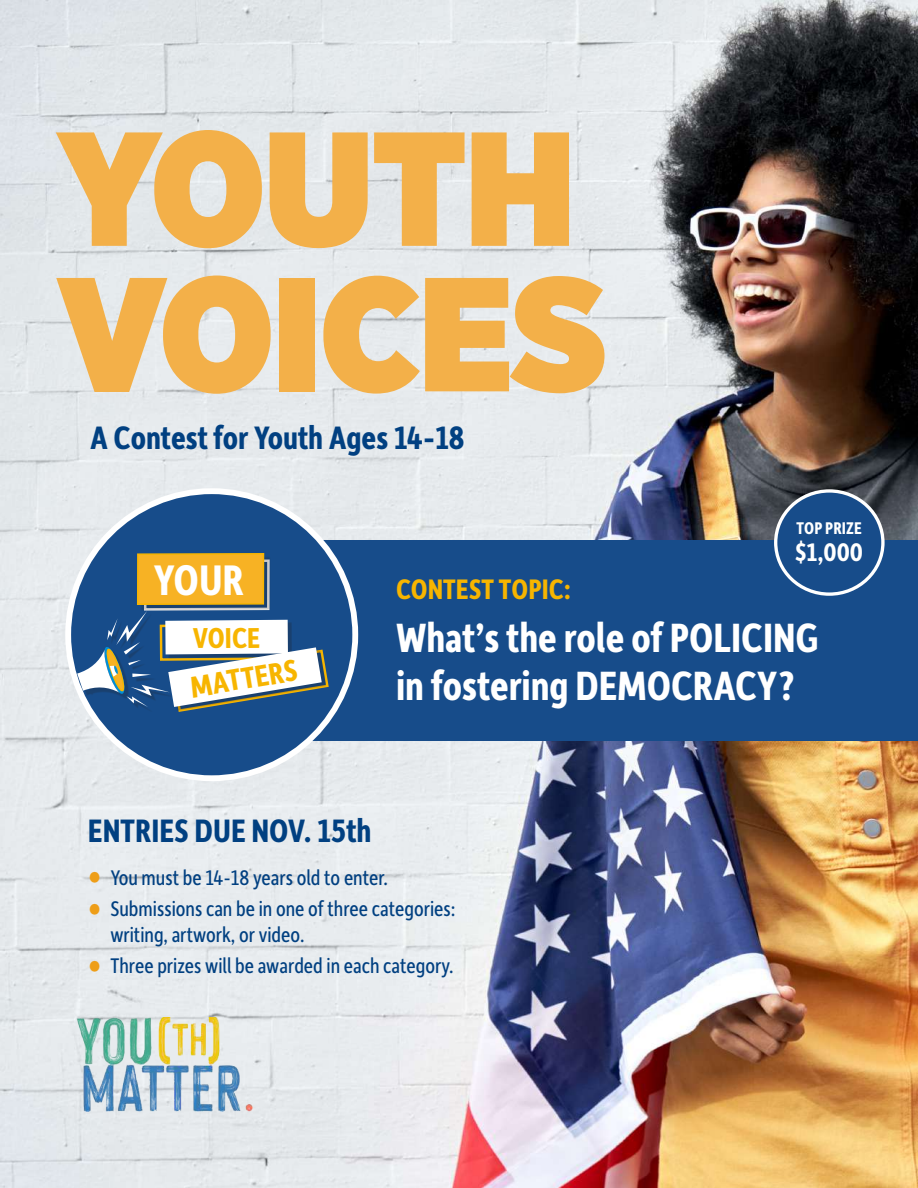
<style>
.page{position:relative;width:918px;height:1188px;background:#fff}
.page>*{position:absolute;margin:0;border:0;box-sizing:border-box;transform-origin:0 0}
.t1{font:900 162px/145.5px "Gotham Narrow";color:#f3b049}
.t2{font:700 45.45px "Depot New Condensed";color:#fff}
.t3{font:700 43.5px/48px "Depot New Condensed";color:#fff}
.t4{font:700 34.5px "Depot New Condensed";color:#014081}
.t5{font:700 32.1px "Depot New Condensed";color:#f7b500}
.t6{font:700 30.6px "Depot New Condensed";letter-spacing:-.01em;color:#f7b500}
.t7{font:700 30px "Depot New Condensed";color:#f7b500}
.t8{font:700 27px "Depot New Condensed";color:#fff}
.t9{font:22.5px/25.5px "Depot New Condensed";color:#014081}
.t10{font:700 18px "Depot New Condensed";color:#fff}
.s1{font-size:37.5px;color:#ee9e18}
</style>
<div class="page">
<img style="left:0;top:0;width:918px;height:1188px">
<div style="left:261px;top:541px;width:657px;height:200px;background:#174c8a"></div>
<img style="left:76px;top:1017px;width:176px;height:94px">
<div style="left:68px;top:491px;width:287px;height:287px;background:#174c8a;border-radius:50%"></div>
<div style="left:138px;top:554px;width:125px;height:50px;background:#f7b224"></div>
<div style="left:137px;top:553px;width:127px;height:52px;border:2px solid #f7b500"></div>
<svg style="left:77px;top:558px;width:253px;height:155px"></svg>
<div style="left:776px;top:491px;width:107px;height:103px;background:#174c8a;border-radius:50%"></div>
<div style="left:774px;top:489px;width:111px;height:107px;border:3px solid #fff;border-radius:50%"></div>
<h1 class="t1" style="left:58px;top:114px;width:550px">YOUTH<br>VOICES</h1>
<h3 class="t4" style="left:90px;top:415px;width:376px">A Contest for Youth Ages 14-18</h3>
<h2 class="t2" style="left:153px;top:550px;width:92px">YOUR</h2>
<h3 class="t6" style="left:193px;top:618px;width:70px">VOICE</h3>
<h3 class="t5" style="left:188px;top:666px;width:109px;rotate:-9deg">MATTERS</h3>
<p class="t10" style="left:797px;top:517px;width:67px">TOP PRIZE</p>
<p class="t8" style="left:795px;top:535px;width:69px">$1,000</p>
<h3 class="t7" style="left:396px;top:570px;width:177px">CONTEST TOPIC:</h3>
<h3 class="t3" style="left:396px;top:612px;width:425px">What’s the role of POLICING in fostering DEMOCRACY?</h3>
<h3 class="t4" style="left:88px;top:808px;width:285px">ENTRIES DUE NOV. 15th</h3>
<p class="t9" style="left:88px;top:863px;width:301px"><span class="s1">•</span> You must be 14-18 years old to enter.</p>
<p class="t9" style="left:110px;top:895px;width:347px;text-indent:-22px"><span class="s1">•</span> Submissions can be in one of three categories: writing, artwork, or video.</p>
<p class="t9" style="left:88px;top:952px;width:367px"><span class="s1">•</span> Three prizes will be awarded in each category.</p>
</div>
